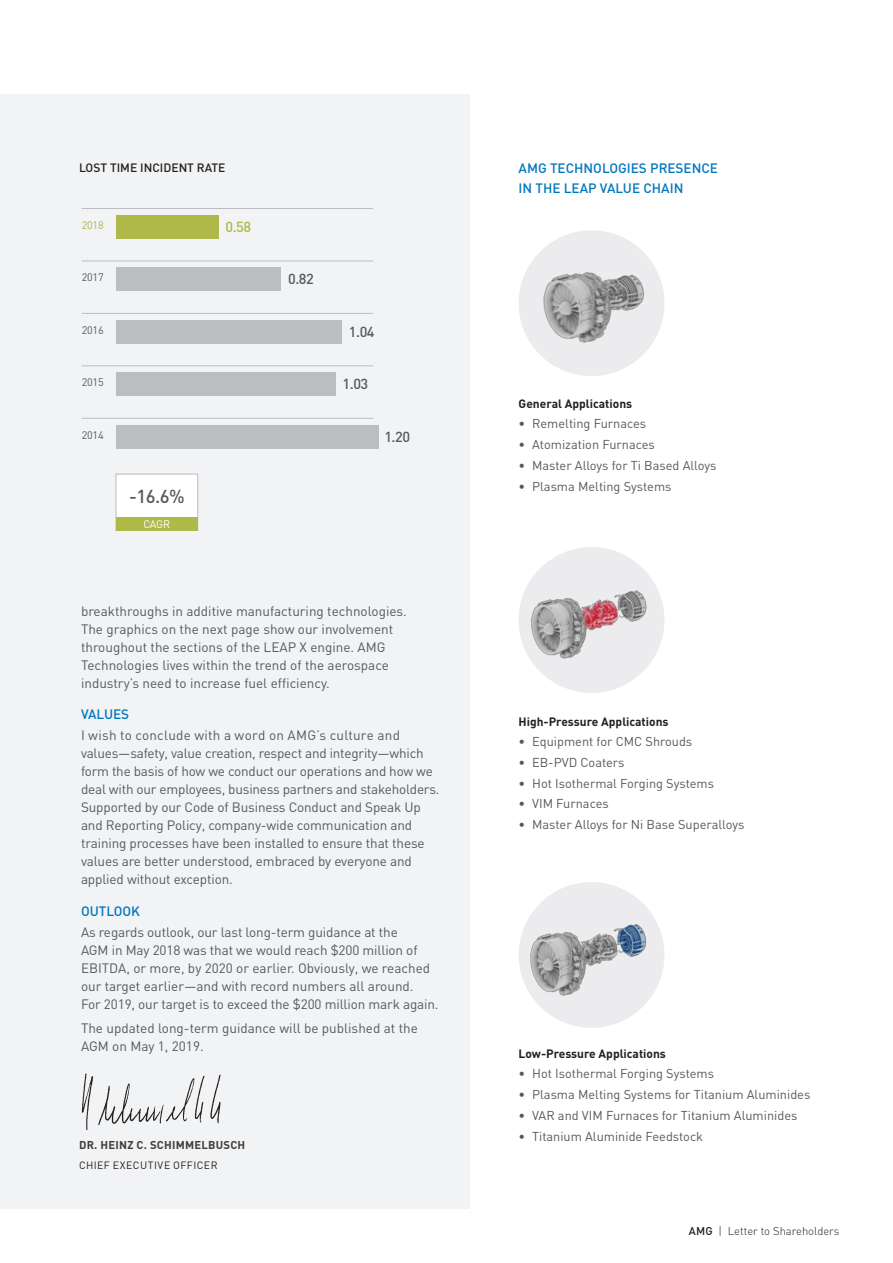
<style>
.page{position:relative;width:893px;height:1263px;background:#fff}
.page>*{position:absolute;margin:0;border:0;box-sizing:border-box;transform-origin:0 0}
.t1{font:500 18.6px "DIN";color:#58595b}
.t2{font:500 14.4px "DIN";letter-spacing:-.03em;color:#58595b}
.t3{font:500 14.4px "DIN";color:#afb947}
.t4{font:13.5px/18px "DIN";letter-spacing:-.01em;color:#57585a}
.t5{font:500 13.5px/19.5px "DIN";color:#0077bd}
.t6{font:12.75px "DIN";color:#57585a}
.t7{font:700 12px "DIN";color:#231f20}
.t8{font:500 12px "DIN";color:#231f20}
.t9{font:300 11.25px "DINOT";color:#231f20}
.t10{font:700 11.25px "DIN";letter-spacing:.02em;color:#3e3e3f}
.t11{font:10.8px "DIN";letter-spacing:-.02em;color:#58595b}
.t12{font:10.8px "DIN";color:#afb947}
.t13{font:10.8px "DIN";color:#fff}
.t14{font:10.5px "DINOT";letter-spacing:.04em;color:#231f20}
.s1{font-family:"DIN";font-weight:500}
</style>
<div class="page">
<div style="left:0;top:94px;width:893px;height:1115px;background:#f2f3f4"></div>
<div style="left:471px;top:78px;width:422px;height:1137px;background:#fff"></div>
<div style="left:519px;top:230px;width:145px;height:146px;background:#ececee;border-radius:50%"></div>
<img style="left:522px;top:260px;width:142px;height:90px">
<div style="left:519px;top:547px;width:145px;height:146px;background:#ececee;border-radius:50%"></div>
<img style="left:522px;top:563px;width:142px;height:104px">
<div style="left:519px;top:882px;width:145px;height:146px;background:#ececee;border-radius:50%"></div>
<img style="left:522px;top:898px;width:142px;height:104px">
<div style="left:116px;top:215px;width:102px;height:24px;background:#afb947"></div>
<div style="left:116px;top:267px;width:164px;height:24px;background:#bcbdc0"></div>
<div style="left:116px;top:320px;width:225px;height:24px;background:#bcbdc0"></div>
<div style="left:116px;top:372px;width:219px;height:24px;background:#bcbdc0"></div>
<div style="left:116px;top:425px;width:262px;height:23px;background:#bcbdc0"></div>
<div style="left:116px;top:474px;width:82px;height:56px;background:#fff"></div>
<div style="left:115px;top:473px;width:83px;height:58px;border:1px solid #bcbdc0"></div>
<div style="left:116px;top:517px;width:82px;height:13px;background:#afb947"></div>
<hr style="left:82px;top:208px;width:291px;height:1px;background:#bcbdc0">
<hr style="left:82px;top:261px;width:291px;height:1px;background:#bcbdc0">
<hr style="left:82px;top:313px;width:291px;height:1px;background:#bcbdc0">
<hr style="left:82px;top:366px;width:291px;height:1px;background:#bcbdc0">
<hr style="left:82px;top:418px;width:291px;height:1px;background:#bcbdc0">
<img style="left:81px;top:1073px;width:140px;height:56px">
<p class="t8" style="left:79px;top:160px;width:148px">LOST TIME INCIDENT RATE</p>
<p class="t5" style="left:519px;top:158px;width:201px">AMG TECHNOLOGIES PRESENCE<br>IN THE LEAP VALUE CHAIN</p>
<p class="t12" style="left:82px;top:218px;width:23px">2018</p>
<p class="t3" style="left:225px;top:217px;width:27px">0.58</p>
<p class="t11" style="left:82px;top:271px;width:23px">2017</p>
<p class="t2" style="left:288px;top:270px;width:27px">0.82</p>
<p class="t11" style="left:82px;top:324px;width:23px">2016</p>
<p class="t2" style="left:349px;top:322px;width:27px">1.04</p>
<p class="t11" style="left:82px;top:376px;width:23px">2015</p>
<p class="t2" style="left:342px;top:374px;width:27px">1.03</p>
<p class="t11" style="left:82px;top:428px;width:23px">2014</p>
<p class="t2" style="left:384px;top:427px;width:27px">1.20</p>
<h1 class="t1" style="left:129px;top:485px;width:57px">-16.6%</h1>
<p class="t13" style="left:143px;top:518px;width:28px">CAGR</p>
<p class="t4" style="left:81px;top:601px;width:327px">breakthroughs in additive manufacturing technologies.<br>The graphics on the next page show our involvement throughout the sections of the LEAP X engine. AMG Technologies lives within the trend of the aerospace industry’s need to increase fuel efficiency.</p>
<p class="t5" style="left:81px;top:704px;width:50px">VALUES</p>
<p class="t4" style="left:81px;top:726px;width:360px">I wish to conclude with a word on AMG’s culture and values—safety, value creation, respect and integrity—which form the basis of how we conduct our operations and how we deal with our employees, business partners and stakeholders.<br>Supported by our Code of Business Conduct and Speak Up and Reporting Policy, company-wide communication and training processes have been installed to ensure that these values are better understood, embraced by everyone and applied without exception.</p>
<p class="t5" style="left:81px;top:900px;width:61px">OUTLOOK</p>
<p class="t4" style="left:81px;top:923px;width:359px">As regards outlook, our last long-term guidance at the<br>AGM in May 2018 was that we would reach $200 million of EBITDA, or more, by 2020 or earlier. Obviously, we reached our target earlier—and with record numbers all around.<br>For 2019, our target is to exceed the $200 million mark again.</p>
<p class="t4" style="left:81px;top:1019px;width:338px">The updated long-term guidance will be published at the<br>AGM on May 1, 2019.</p>
<p class="t10" style="left:79px;top:1138px;width:168px">DR. HEINZ C. SCHIMMELBUSCH</p>
<p class="t14" style="left:79px;top:1159px;width:140px">CHIEF EXECUTIVE OFFICER</p>
<p class="t7" style="left:519px;top:396px;width:115px">General Applications</p>
<p class="t6" style="left:519px;top:416px;width:129px">• Remelting Furnaces</p>
<p class="t6" style="left:519px;top:436px;width:138px">• Atomization Furnaces</p>
<p class="t6" style="left:519px;top:457px;width:199px">• Master Alloys for Ti Based Alloys</p>
<p class="t6" style="left:519px;top:478px;width:154px">• Plasma Melting Systems</p>
<p class="t7" style="left:519px;top:714px;width:151px">High-Pressure Applications</p>
<p class="t6" style="left:519px;top:733px;width:175px">• Equipment for CMC Shrouds</p>
<p class="t6" style="left:519px;top:754px;width:107px">• EB-PVD Coaters</p>
<p class="t6" style="left:519px;top:775px;width:197px">• Hot Isothermal Forging Systems</p>
<p class="t6" style="left:519px;top:796px;width:92px">• VIM Furnaces</p>
<p class="t6" style="left:519px;top:816px;width:227px">• Master Alloys for Ni Base Superalloys</p>
<p class="t7" style="left:519px;top:1046px;width:149px">Low-Pressure Applications</p>
<p class="t6" style="left:519px;top:1065px;width:197px">• Hot Isothermal Forging Systems</p>
<p class="t6" style="left:519px;top:1086px;width:293px">• Plasma Melting Systems for Titanium Aluminides</p>
<p class="t6" style="left:519px;top:1107px;width:280px">• VAR and VIM Furnaces for Titanium Aluminides</p>
<p class="t6" style="left:519px;top:1128px;width:186px">• Titanium Aluminide Feedstock</p>
<p class="t9" style="left:689px;top:1224px;width:152px"><span class="s1">AMG</span> | Letter to Shareholders</p>
</div>
